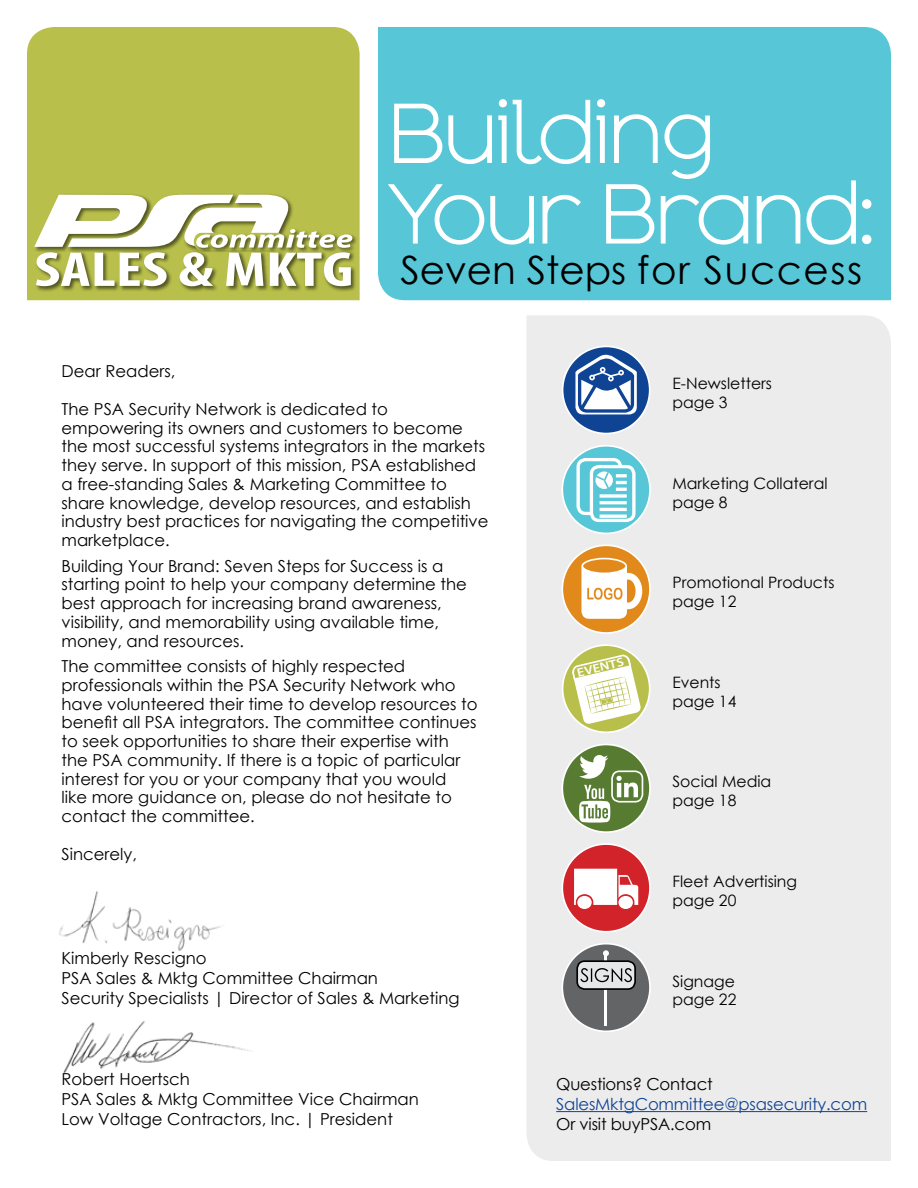
<style>
.page{position:relative;width:918px;height:1188px;background:#fff}
.page>*{position:absolute;margin:0;border:0;box-sizing:border-box;transform-origin:0 0}
.t1{font:700 condensed 49.35px "Myriad Pro";color:#fff;scale:1.34 1}
.t2{font:39px "Century Gothic";letter-spacing:.02em;color:#000}
.t3{font:16.5px/18.8px "Century Gothic";color:#000}
.t4{font:16.5px "Century Gothic";letter-spacing:-.01em;color:#0f4494}
.t5{font:15.75px/18.9px "Century Gothic";color:#000}
.t6{font:600 12.15px "Myriad Pro";color:#fff;scale:1.17 1}
</style>
<div class="page">
<div style="left:378px;top:27px;width:513px;height:273px;background:#57c6d6"></div>
<div style="left:27px;top:27px;width:333px;height:273px;background:#b8bf4b"></div>
<div style="left:527px;top:315px;width:364px;height:846px;background:#ececed"></div>
<svg style="left:563px;top:346px;width:87px;height:88px;background:#26569e"></svg>
<div style="left:562px;top:346px;width:89px;height:88px;border:2px solid #fff;border-radius:50%"></div>
<svg style="left:572px;top:353px;width:69px;height:61px"></svg>
<div style="left:562px;top:446px;width:88px;height:87px;background:#57c6d6;border-radius:50%"></div>
<div style="left:561px;top:445px;width:90px;height:89px;border:2px solid #fff;border-radius:50%"></div>
<div style="left:576px;top:458px;width:46px;height:57px;border:3px solid #fff;border-radius:8px"></div>
<div style="left:591px;top:467px;width:43px;height:53px;background:#57c6d6;border-radius:8px"></div>
<div style="left:590px;top:465px;width:46px;height:57px;border:3px solid #fff;border-radius:8px"></div>
<svg style="left:595px;top:471px;width:18px;height:18px"></svg>
<svg style="left:595px;top:471px;width:15px;height:18px"></svg>
<hr style="left:600px;top:508px;width:27px;height:3px;background:#fff">
<svg style="left:600px;top:494px;width:27px;height:4px"></svg>
<svg style="left:600px;top:514px;width:27px;height:4px"></svg>
<hr style="left:600px;top:501px;width:27px;height:3px;background:#fff">
<svg style="left:616px;top:474px;width:11px;height:17px"></svg>
<div style="left:562px;top:545px;width:88px;height:88px;background:#e2891b;border-radius:50%"></div>
<div style="left:561px;top:544px;width:90px;height:90px;border:2px solid #fff;border-radius:50%"></div>
<div style="left:614px;top:573px;width:28px;height:36px;border:7px solid #fff;border-radius:50%"></div>
<svg style="left:581px;top:568px;width:46px;height:51px;background:#fbf1e5"></svg>
<div style="left:582px;top:559px;width:44px;height:14px;background:#e2891b;border-radius:50%"></div>
<div style="left:581px;top:558px;width:46px;height:16px;border:2px solid #fff;border-radius:50%"></div>
<div style="left:562px;top:744px;width:88px;height:88px;background:#567b31;border-radius:50%"></div>
<div style="left:561px;top:744px;width:90px;height:89px;border:2px solid #fff;border-radius:50%"></div>
<svg style="left:579px;top:785px;width:31px;height:38px"></svg>
<svg style="left:579px;top:755px;width:29px;height:24px"></svg>
<div style="left:611px;top:770px;width:32px;height:33px;border:2px solid #fff;border-radius:8px"></div>
<svg style="left:616px;top:776px;width:22px;height:21px"></svg>
<svg style="left:563px;top:645px;width:87px;height:87px"></svg>
<div style="left:562px;top:644px;width:89px;height:89px;border:2px solid #fff;border-radius:50%"></div>
<svg style="left:571px;top:653px;width:70px;height:71px"></svg>
<div style="left:562px;top:844px;width:88px;height:88px;background:#d2232a;border-radius:50%"></div>
<div style="left:561px;top:843px;width:90px;height:90px;border:2px solid #fff;border-radius:50%"></div>
<svg style="left:574px;top:869px;width:64px;height:40px"></svg>
<div style="left:562px;top:944px;width:88px;height:87px;background:#636466;border-radius:50%"></div>
<div style="left:561px;top:943px;width:90px;height:89px;border:2px solid #fff;border-radius:50%"></div>
<hr style="left:605px;top:956px;width:2px;height:70px;background:#fff">
<svg style="left:603px;top:950px;width:6px;height:6px"></svg>
<div style="left:577px;top:961px;width:58px;height:28px;background:#e6e7e8;border-radius:8px"></div>
<div style="left:576px;top:960px;width:60px;height:30px;border:2px solid #000;border-radius:8px"></div>
<svg style="left:580px;top:968px;width:52px;height:14px"></svg>
<svg style="left:385px;top:97px;width:489px;height:149px;background:#71cedc"></svg>
<div style="left:67px;top:193px;width:171px;height:59px;background:#000;opacity:.55"></div>
<div style="left:183px;top:193px;width:111px;height:59px;background:#000;opacity:.55"></div>
<div style="left:35px;top:250px;width:267px;height:42px;background:#000;opacity:.55"></div>
<div style="left:296px;top:251px;width:60px;height:41px;background:#000;opacity:.55"></div>
<div style="left:195px;top:233px;width:21px;height:21px;background:#000;opacity:.55"></div>
<div style="left:210px;top:233px;width:23px;height:21px;background:#000;opacity:.55"></div>
<div style="left:228px;top:233px;width:34px;height:20px;background:#9da33f"></div>
<div style="left:257px;top:233px;width:33px;height:20px;background:#000;opacity:.55"></div>
<div style="left:285px;top:228px;width:16px;height:25px;background:#000;opacity:.55"></div>
<div style="left:295px;top:230px;width:18px;height:24px;background:#000;opacity:.55"></div>
<div style="left:307px;top:230px;width:18px;height:24px;background:#000;opacity:.55"></div>
<div style="left:318px;top:233px;width:23px;height:21px;background:#acb346"></div>
<div style="left:336px;top:233px;width:22px;height:21px;background:#000;opacity:.55"></div>
<svg style="left:34px;top:195px;width:318px;height:56px"></svg>
<img style="left:59px;top:891px;width:162px;height:60px">
<img style="left:63px;top:1021px;width:189px;height:53px">
<hr style="left:556px;top:1111px;width:311px;height:1px;background:#0f4494">
<h1 class="t1" style="left:34px;top:239px;width:240px">SALES &amp; MKTG</h1>
<h2 class="t2" style="left:401px;top:243px;width:463px">Seven Steps for Success</h2>
<p class="t3" style="left:62px;top:362px;width:115px">Dear Readers,</p>
<p class="t3" style="left:62px;top:399px;width:428px">The PSA Security Network is dedicated to empowering its owners and customers to become the most successful systems integrators in the markets they serve. In support of this mission, PSA established a free-standing Sales &amp; Marketing Committee to share knowledge, develop resources, and establish industry best practices for navigating the competitive marketplace.</p>
<p class="t3" style="left:62px;top:556px;width:407px">Building Your Brand: Seven Steps for Success is a starting point to help your company determine the best approach for increasing brand awareness, visibility, and memorability using available time, money, and resources.</p>
<p class="t3" style="left:62px;top:657px;width:418px">The committee consists of highly respected professionals within the PSA Security Network who have volunteered their time to develop resources to benefit all PSA integrators. The committee continues to seek opportunities to share their expertise with the PSA community. If there is a topic of particular interest for you or your company that you would<br>like more guidance on, please do not hesitate to contact the committee.</p>
<p class="t3" style="left:62px;top:844px;width:77px">Sincerely,</p>
<p class="t3" style="left:62px;top:948px;width:400px;line-height:19.8px">Kimberly Rescigno<br>PSA Sales &amp; Mktg Committee Chairman<br>Security Specialists | Director of Sales &amp; Marketing</p>
<p class="t6" style="left:576px;top:665px;width:42px;rotate:-13deg">EVENTS</p>
<p class="t5" style="left:672px;top:374px;width:101px">E-Newsletters page 3</p>
<p class="t5" style="left:672px;top:473px;width:157px">Marketing Collateral page 8</p>
<p class="t5" style="left:672px;top:573px;width:164px">Promotional Products page 12</p>
<p class="t5" style="left:672px;top:673px;width:65px">Events page 14</p>
<p class="t5" style="left:672px;top:772px;width:100px">Social Media page 18</p>
<p class="t5" style="left:672px;top:872px;width:126px">Fleet Advertising page 20</p>
<p class="t5" style="left:672px;top:971px;width:65px">Signage page 22</p>
<p class="t3" style="left:62px;top:1069px;width:359px;line-height:19.8px">Robert Hoertsch<br>PSA Sales &amp; Mktg Committee Vice Chairman<br>Low Voltage Contractors, Inc. | President</p>
<p class="t3" style="left:556px;top:1075px;width:158px">Questions? Contact</p>
<p class="t4" style="left:556px;top:1093px;width:313px">SalesMktgCommittee@psasecurity.com</p>
<p class="t3" style="left:556px;top:1114px;width:157px">Or visit buyPSA.com</p>
</div>
